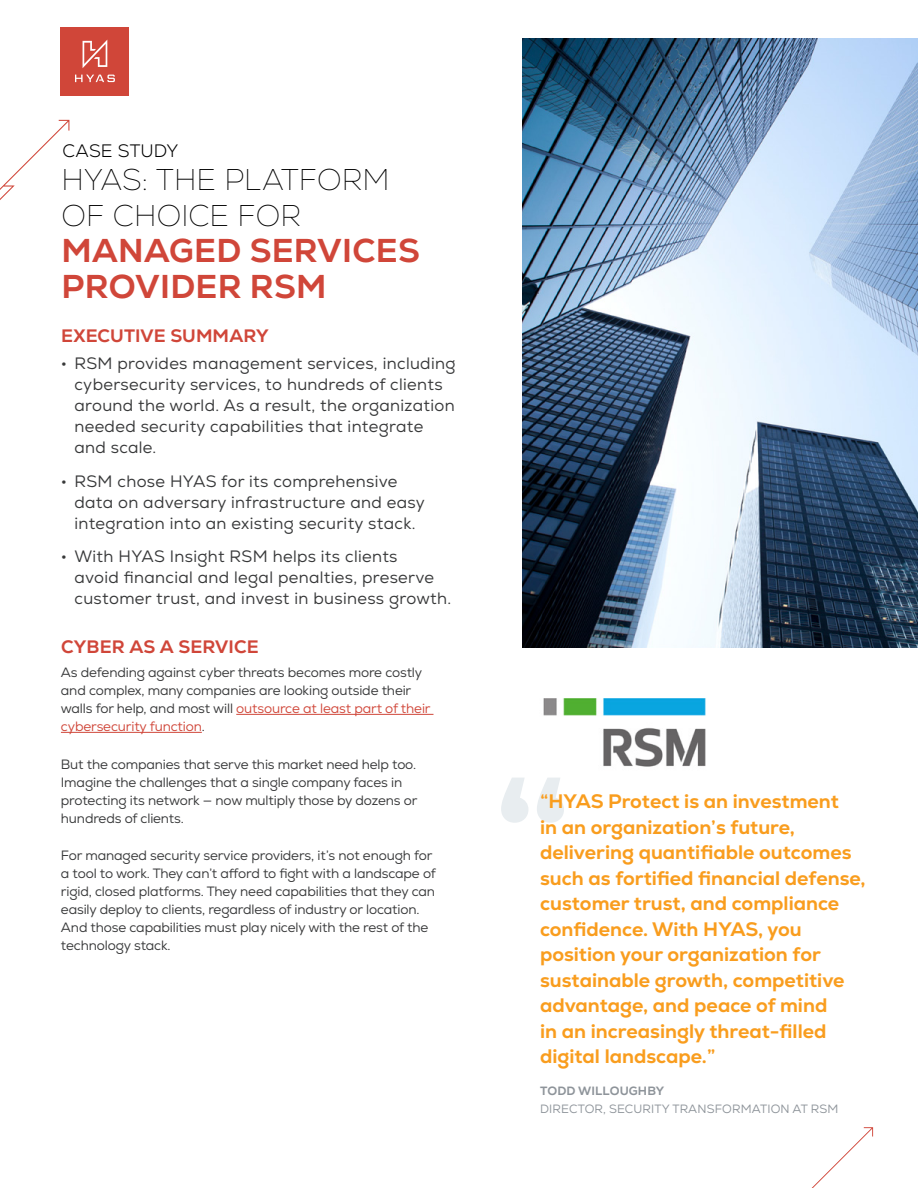
<style>
.page{position:relative;width:918px;height:1188px;background:#fff}
.page>*{position:absolute;margin:0;border:0;box-sizing:border-box;transform-origin:0 0}
.BODY{font:800 33px/36px "Nexa";letter-spacing:.01em;color:#d04639}
.BODY-2{font:100 30px/36px "Nexa";color:#000}
.BODY-3{font:800 19.5px/25.5px "Nexa";color:#f99d1e}
.BODY_SMALL{font:800 18px "Nexa";letter-spacing:.005em;color:#d04639}
.t1{font:300 18px "Nexa";letter-spacing:.005em;color:#000}
.t2{font:16.5px/21px "Nexa";letter-spacing:.02em;color:#373839}
.Body_-_Regular{font:13.5px/18px "Nexa";letter-spacing:-.01em;color:#373839}
.Body_-_Tiny{font:12px "Nexa";letter-spacing:.01em;color:#8e949a}
.Body_-_Tiny-2{font:800 12px "Nexa";letter-spacing:.01em;color:#8e949a}
.s1{color:#d04639}
</style>
<div class="page">
<svg style="left:0;top:120px;width:69px;height:80px"></svg>
<div style="left:61px;top:27px;width:68px;height:68px;background:#d04639"></div>
<svg style="left:75px;top:75px;width:40px;height:7px"></svg>
<svg style="left:83px;top:40px;width:24px;height:28px"></svg>
<svg style="left:812px;top:1127px;width:61px;height:61px"></svg>
<img style="left:523px;top:39px;width:395px;height:609px">
<hr style="left:236px;top:714px;width:197px;height:1px;background:#d04639">
<hr style="left:61px;top:732px;width:141px;height:1px;background:#d04639">
<svg style="left:501px;top:778px;width:63px;height:45px"></svg>
<img style="left:543px;top:698px;width:163px;height:69px">
<p class="t1" style="left:63px;top:140px;width:117px">CASE STUDY</p>
<p class="BODY-2" style="left:62px;top:163px;width:330px">HYAS: THE PLATFORM<br>OF CHOICE FOR</p>
<p class="BODY" style="left:62px;top:233px;width:360px">MANAGED SERVICES<br>PROVIDER RSM</p>
<p class="BODY_SMALL" style="left:61px;top:324px;width:209px">EXECUTIVE SUMMARY</p>
<p class="t2" style="left:74px;top:353px;width:383px;text-indent:-14px">• RSM provides management services, including cybersecurity services, to hundreds of clients around the world. As a result, the organization needed security capabilities that integrate and scale.</p>
<p class="t2" style="left:74px;top:471px;width:352px;text-indent:-14px">• RSM chose HYAS for its comprehensive data on adversary infrastructure and easy integration into an existing security stack.</p>
<p class="t2" style="left:74px;top:547px;width:378px;text-indent:-14px">• With HYAS Insight RSM helps its clients<br>avoid financial and legal penalties, preserve customer trust, and invest in business growth.</p>
<p class="BODY_SMALL" style="left:61px;top:635px;width:199px">CYBER AS A SERVICE</p>
<p class="Body_-_Regular" style="left:61px;top:664px;width:371px">As defending against cyber threats becomes more costly and complex, many companies are looking outside their walls for help, and most will <span class="s1">outsource at least part of their cybersecurity function</span>.</p>
<p class="Body_-_Regular" style="left:61px;top:755px;width:358px">But the companies that serve this market need help too.<br>Imagine the challenges that a single company faces in protecting its network — now multiply those by dozens or hundreds of clients.</p>
<p class="Body_-_Regular" style="left:61px;top:847px;width:376px">For managed security service providers, it’s not enough for a tool to work. They can’t afford to fight with a landscape of rigid, closed platforms. They need capabilities that they can easily deploy to clients, regardless of industry or location.<br>And those capabilities must play nicely with the rest of the technology stack.</p>
<p class="BODY-3" style="left:540px;top:789px;width:327px">“HYAS Protect is an investment<br>in an organization’s future, delivering quantifiable outcomes such as fortified financial defense, customer trust, and compliance confidence. With HYAS, you position your organization for sustainable growth, competitive advantage, and peace of mind<br>in an increasingly threat-filled digital landscape.”</p>
<p class="Body_-_Tiny-2" style="left:540px;top:1083px;width:126px">TODD WILLOUGHBY</p>
<p class="Body_-_Tiny" style="left:540px;top:1101px;width:300px">DIRECTOR, SECURITY TRANSFORMATION AT RSM</p>
</div>
